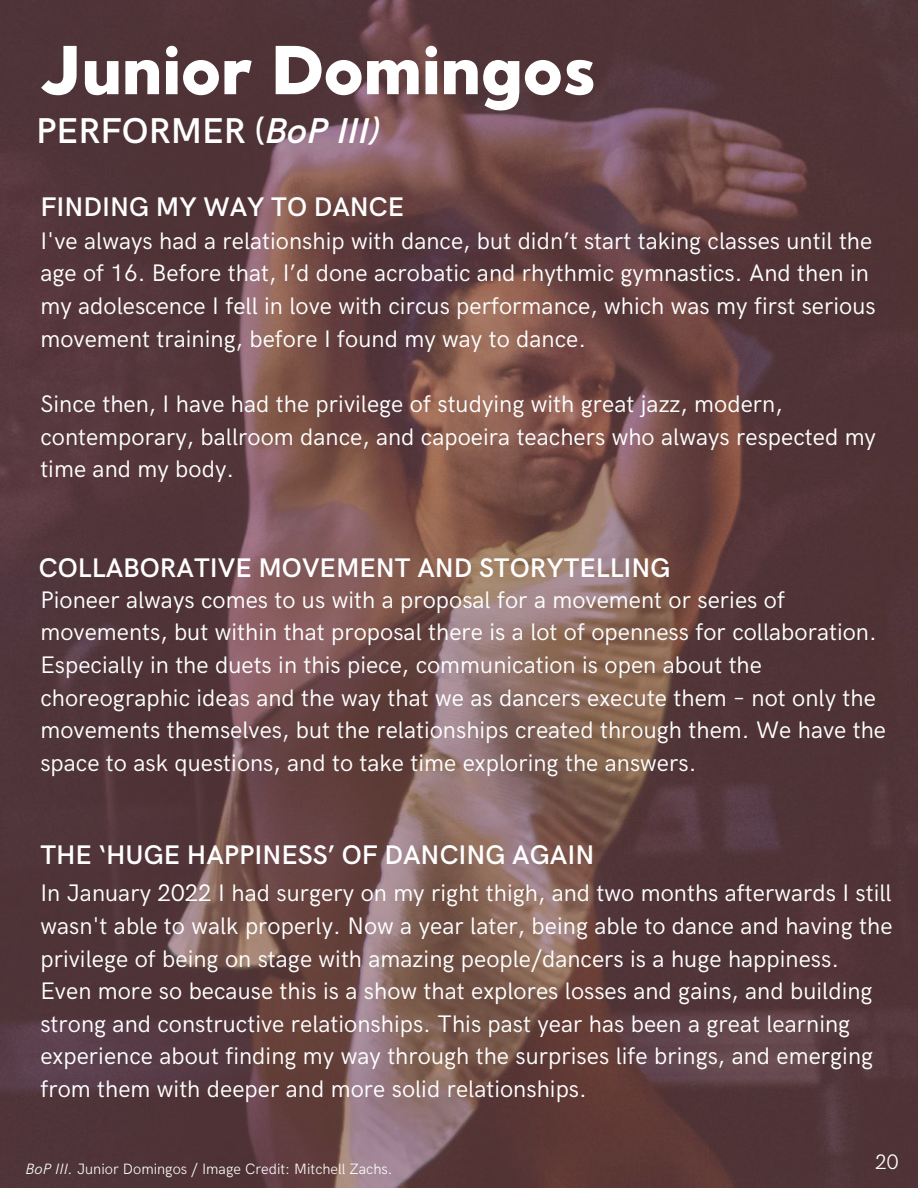
<style>
.page{position:relative;width:918px;height:1188px;background:#fff}
.page>*{position:absolute;margin:0;border:0;box-sizing:border-box;transform-origin:0 0}
.t1{font:69px "MADE Good Time Grotesk";color:#fff}
.t2{font:600 36px "HK Grotesk";color:#fff}
.t3{font:600 27px "HK Grotesk";color:#fff}
.t4{font:24px/32.7px "HK Grotesk";color:#fff}
.t5{font:300 21px "HK Grotesk";color:#fff}
.t6{font:300 15px "HK Grotesk";color:#fff}
.s1{font-style:italic}
</style>
<div class="page">
<img style="left:0;top:0;width:918px;height:1188px">
<h1 class="t1" style="left:40px;top:26px;width:557px">Junior Domingos</h1>
<h2 class="t2" style="left:36px;top:111px;width:345px">PERFORMER (<span class="s1">BoP III)</span></h2>
<p class="t3" style="left:40px;top:192px;width:365px">FINDING MY WAY TO DANCE</p>
<p class="t4" style="left:40px;top:225px;width:837px">I've always had a relationship with dance, but didn’t start taking classes until the age of 16. Before that, I’d done acrobatic and rhythmic gymnastics. And then in my adolescence I fell in love with circus performance, which was my first serious movement training, before I found my way to dance.</p>
<p class="t4" style="left:40px;top:388px;width:837px">Since then, I have had the privilege of studying with great jazz, modern, contemporary, ballroom dance, and capoeira teachers who always respected my time and my body.</p>
<p class="t3" style="left:39px;top:553px;width:633px">COLLABORATIVE MOVEMENT AND STORYTELLING</p>
<p class="t4" style="left:40px;top:584px;width:847px">Pioneer always comes to us with a proposal for a movement or series of movements, but within that proposal there is a lot of openness for collaboration.<br>Especially in the duets in this piece, communication is open about the choreographic ideas and the way that we as dancers execute them – not only the movements themselves, but the relationships created through them. We have the space to ask questions, and to take time exploring the answers.</p>
<p class="t3" style="left:40px;top:839px;width:556px">THE ‘HUGE HAPPINESS’ OF DANCING AGAIN</p>
<p class="t4" style="left:40px;top:878px;width:854px">In January 2022 I had surgery on my right thigh, and two months afterwards I still wasn't able to walk properly. Now a year later, being able to dance and having the privilege of being on stage with amazing people/dancers is a huge happiness.<br>Even more so because this is a show that explores losses and gains, and building strong and constructive relationships. This past year has been a great learning experience about finding my way through the surprises life brings, and emerging from them with deeper and more solid relationships.</p>
<p class="t6" style="left:25px;top:1160px;width:369px"><span class="s1">BoP III.</span> Junior Domingos / Image Credit: Mitchell Zachs.</p>
<p class="t5" style="left:875px;top:1150px;width:25px">20</p>
</div>
